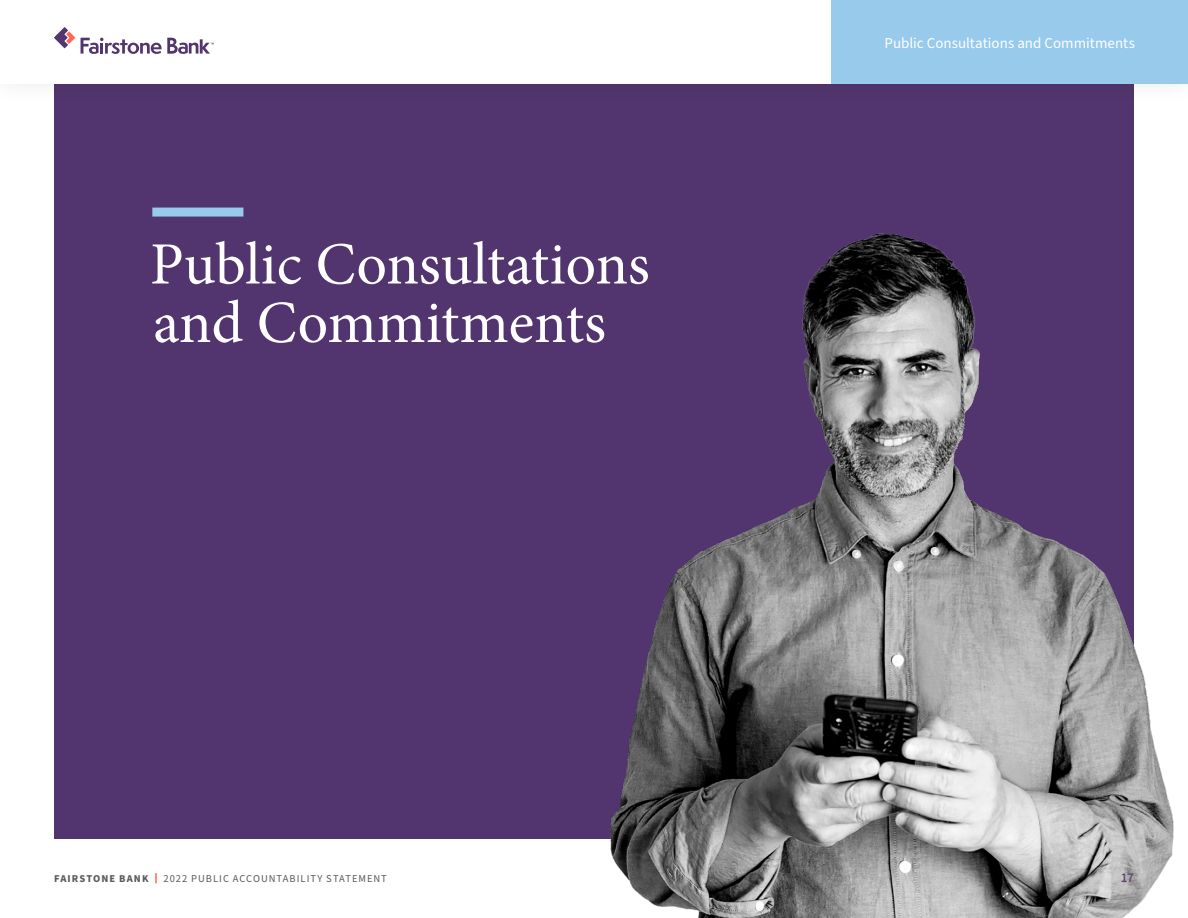
<style>
.page{position:relative;width:1188px;height:918px;background:#fff}
.page>*{position:absolute;margin:0;border:0;box-sizing:border-box;transform-origin:0 0}
.t1{font:60px/58.5px "Minion Pro";letter-spacing:-.005em;color:#fff}
.t2{font:15px "Source Sans Pro";color:#fff}
.t3{font:600 13.5px "Source Sans Pro";color:#654675}
.t4{font:10.5px "Source Sans Pro";letter-spacing:.095em;color:#58595b}
.t5{font:700 10.5px "Source Sans Pro";letter-spacing:.1em;color:#58595b}
</style>
<div class="page">
<div style="left:54px;top:83px;width:1080px;height:756px;background:#52356e"></div>
<div style="left:152px;top:208px;width:91px;height:9px;background:#97caeb"></div>
<img style="left:610px;top:233px;width:564px;height:685px">
<div style="left:0;top:0;width:1188px;height:107px;background:#000;opacity:.15"></div>
<div style="left:0;top:0;width:1188px;height:83px;background:#fff"></div>
<svg style="left:54px;top:27px;width:21px;height:21px"></svg>
<svg style="left:81px;top:38px;width:133px;height:16px"></svg>
<svg style="left:155px;top:873px;width:2px;height:10px"></svg>
<div style="left:832px;top:0;width:356px;height:83px;background:#97caeb"></div>
<p class="t1" style="left:150px;top:235px;width:501px">Public Consultations and Commitments</p>
<p class="t2" style="left:885px;top:33px;width:252px">Public Consultations and Commitments</p>
<p class="t5" style="left:54px;top:871px;width:96px">FAIRSTONE BANK</p>
<p class="t4" style="left:163px;top:871px;width:225px">2022 PUBLIC ACCOUNTABILITY STATEMENT</p>
<p class="t3" style="left:1121px;top:868px;width:15px">17</p>
</div>
